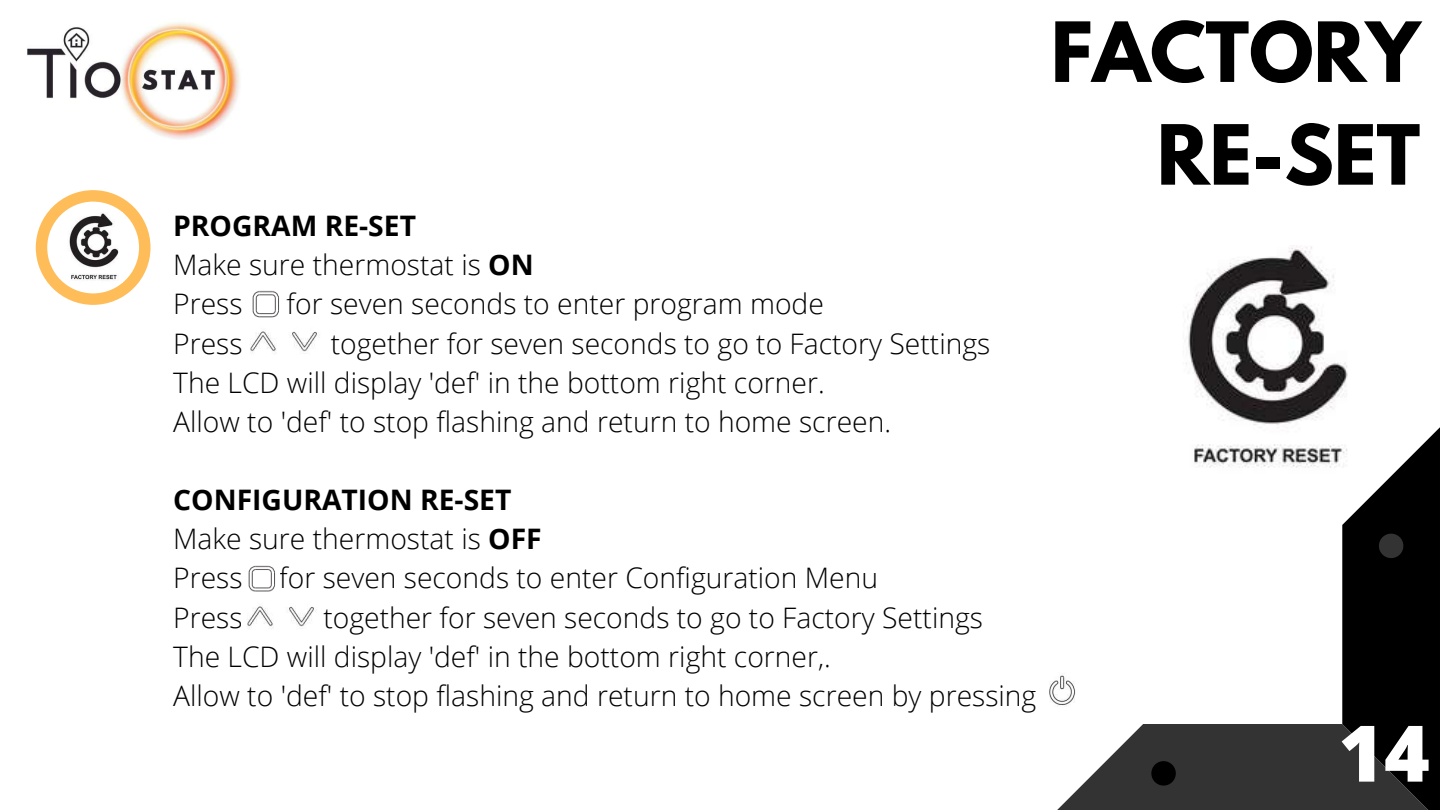
<style>
.page{position:relative;width:1440px;height:810px;background:#fff}
.page>*{position:absolute;margin:0;border:0;box-sizing:border-box;transform-origin:0 0}
.t1{font:800 78px "Open Sans";color:#fff}
.t2{font:700 73.4px/102.8px "League Spartan";color:#000;text-align:right}
.t3{font:300 28.3px/39.1px "Open Sans";color:#000}
.s1{font-weight:700}
</style>
<div class="page">
<svg style="left:1057px;top:427px;width:383px;height:383px"></svg>
<img style="left:27px;top:23px;width:213px;height:116px">
<svg style="left:36px;top:190px;width:115px;height:115px"></svg>
<img style="left:252px;top:290px;width:27px;height:28px">
<img style="left:250px;top:330px;width:67px;height:22px">
<img style="left:1049px;top:673px;width:32px;height:37px">
<img style="left:64px;top:212px;width:58px;height:71px">
<img style="left:248px;top:565px;width:27px;height:27px">
<img style="left:247px;top:605px;width:67px;height:22px">
<img style="left:1172px;top:245px;width:187px;height:231px">
<p class="t3" style="left:173px;top:206px;width:362px"><span class="s1">PROGRAM RE-SET<br></span>Make sure thermostat is <span class="s1">ON<br></span>Press</p>
<p class="t3" style="left:287px;top:284px;width:539px">for seven seconds to enter program mode</p>
<p class="t3" style="left:173px;top:323px;width:819px;text-indent:157px">together for seven seconds to go to Factory Settings<br>The LCD will display 'def' in the bottom right corner.<br>Allow to 'def' to stop flashing and return to home screen.</p>
<p class="t3" style="left:173px;top:323px;width:71px">Press</p>
<h2 class="t2" style="left:1051px;top:10px;width:371px">FACTORY<br>RE-SET</h2>
<p class="t3" style="left:173px;top:480px;width:370px"><span class="s1">CONFIGURATION RE-SET<br></span>Make sure thermostat is <span class="s1">OFF<br></span>Press</p>
<p class="t3" style="left:279px;top:558px;width:600px">for seven seconds to enter Configuration Menu</p>
<p class="t3" style="left:173px;top:597px;width:865px;text-indent:150px">together for seven seconds to go to Factory Settings<br>The LCD will display 'def' in the bottom right corner,.<br>Allow to 'def' to stop flashing and return to home screen by pressing</p>
<p class="t3" style="left:173px;top:597px;width:71px">Press</p>
<h1 class="t1" style="left:1338px;top:698px;width:93px">14</h1>
</div>
